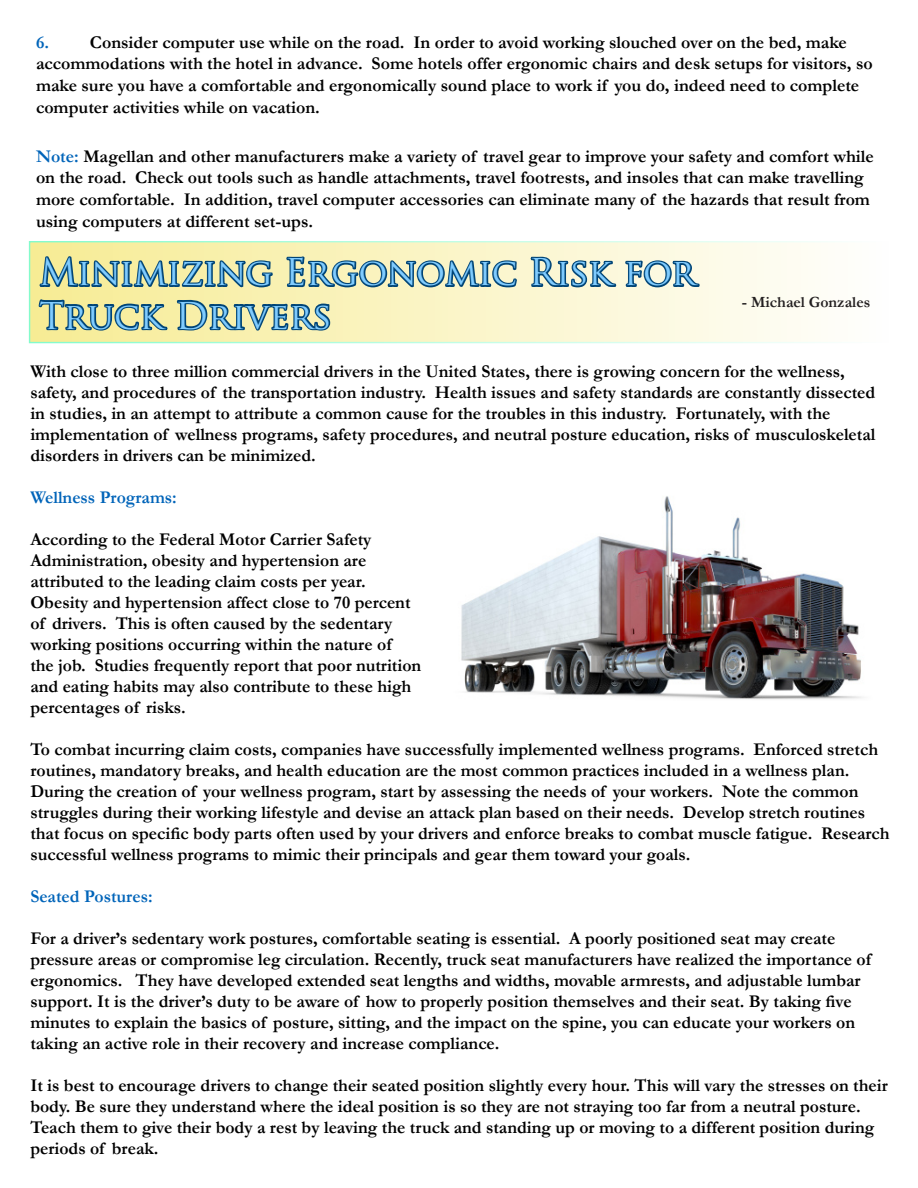
<style>
.page{position:relative;width:918px;height:1188px;background:#fff}
.page>*{position:absolute;margin:0;border:0;box-sizing:border-box;transform-origin:0 0}
.t1{font:36px/43.2px "Trajan Pro";color:#80ccff}
.t2{font:700 18px/21px "Garamond";color:#000}
.t3{font:700 18px "Garamond";color:#0064b9}
.t4{font:700 15.75px "Garamond";color:#231f20}
.s1{color:#0064b9}
</style>
<div class="page">
<svg style="left:29px;top:241px;width:792px;height:102px"></svg>
<svg style="left:529px;top:254px;width:89px;height:36px;background:#99b1b0"></svg>
<svg style="left:624px;top:258px;width:77px;height:54px;background:#bfcdc7"></svg>
<svg style="left:37px;top:241px;width:482px;height:103px;background:#c2cda8"></svg>
<img style="left:461px;top:496px;width:401px;height:204px">
<p class="t2" style="left:36px;top:31px;width:838px;line-height:21.6px"><span class="s1">6.</span> Consider computer use while on the road. In order to avoid working slouched over on the bed, make accommodations with the hotel in advance. Some hotels offer ergonomic chairs and desk setups for visitors, so make sure you have a comfortable and ergonomically sound place to work if you do, indeed need to complete computer activities while on vacation.</p>
<p class="t2" style="left:36px;top:145px;width:839px;line-height:21.6px"><span class="s1">Note:</span> Magellan and other manufacturers make a variety of travel gear to improve your safety and comfort while on the road. Check out tools such as handle attachments, travel footrests, and insoles that can make travelling more comfortable. In addition, travel computer accessories can eliminate many of the hazards that result from using computers at different set-ups.</p>
<p class="t1" style="left:39px;top:250px;width:658px">Minimizing Ergonomic Risk for<br>Truck Drivers</p>
<p class="t4" style="left:742px;top:291px;width:130px">- Michael Gonzales</p>
<p class="t2" style="left:30px;top:361px;width:847px">With close to three million commercial drivers in the United States, there is growing concern for the wellness, safety, and procedures of the transportation industry. Health issues and safety standards are constantly dissected in studies, in an attempt to attribute a common cause for the troubles in this industry. Fortunately, with the implementation of wellness programs, safety procedures, and neutral posture education, risks of musculoskeletal disorders in drivers can be minimized.</p>
<p class="t3" style="left:30px;top:485px;width:148px">Wellness Programs:</p>
<p class="t2" style="left:30px;top:529px;width:392px">According to the Federal Motor Carrier Safety Administration, obesity and hypertension are attributed to the leading claim costs per year.<br>Obesity and hypertension affect close to 70 percent of drivers. This is often caused by the sedentary working positions occurring within the nature of<br>the job. Studies frequently report that poor nutrition and eating habits may also contribute to these high percentages of risks.</p>
<p class="t2" style="left:30px;top:739px;width:861px">To combat incurring claim costs, companies have successfully implemented wellness programs. Enforced stretch routines, mandatory breaks, and health education are the most common practices included in a wellness plan.<br>During the creation of your wellness program, start by assessing the needs of your workers. Note the common struggles during their working lifestyle and devise an attack plan based on their needs. Develop stretch routines that focus on specific body parts often used by your drivers and enforce breaks to combat muscle fatigue. Research successful wellness programs to mimic their principals and gear them toward your goals.</p>
<p class="t3" style="left:30px;top:884px;width:124px">Seated Postures:</p>
<p class="t2" style="left:30px;top:928px;width:842px">For a driver’s sedentary work postures, comfortable seating is essential. A poorly positioned seat may create pressure areas or compromise leg circulation. Recently, truck seat manufacturers have realized the importance of ergonomics. They have developed extended seat lengths and widths, movable armrests, and adjustable lumbar support. It is the driver’s duty to be aware of how to properly position themselves and their seat. By taking five minutes to explain the basics of posture, sitting, and the impact on the spine, you can educate your workers on taking an active role in their recovery and increase compliance.</p>
<p class="t2" style="left:30px;top:1075px;width:859px">It is best to encourage drivers to change their seated position slightly every hour. This will vary the stresses on their body. Be sure they understand where the ideal position is so they are not straying too far from a neutral posture.<br>Teach them to give their body a rest by leaving the truck and standing up or moving to a different position during periods of break.</p>
</div>
